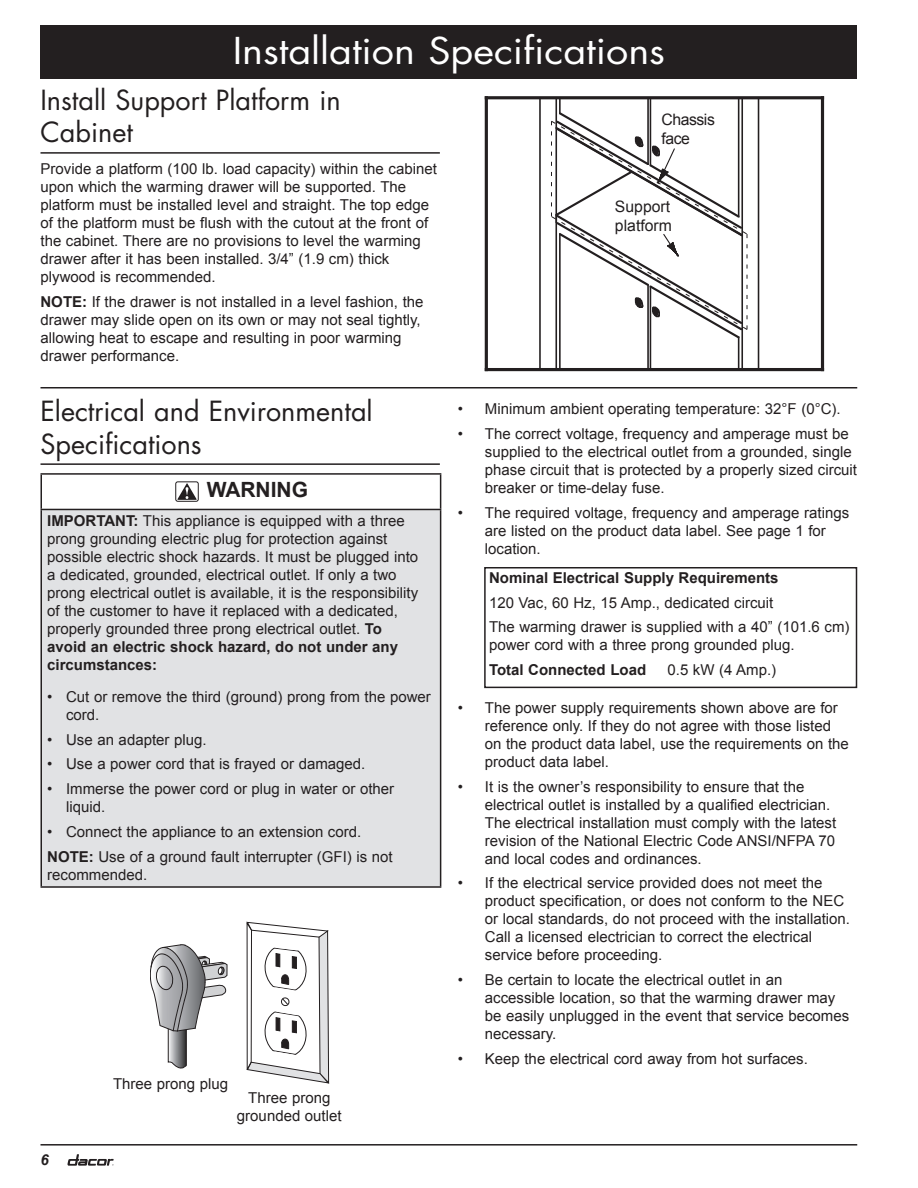
<style>
.page{position:relative;width:918px;height:1188px;background:#fff}
.page>*{position:absolute;margin:0;border:0;box-sizing:border-box;transform-origin:0 0}
.t1{font:36px "Futura Std";color:#fff;scale:1.1 1}
.t2{font:27px/32.4px "Futura Std";color:#231f20}
.t3{font:700 21px "Arial";color:#231f20}
.t4{font:15.75px/18.9px "Arial";color:#231f20}
.t5{font:15.75px/18.9px "Arial";letter-spacing:-.025em;color:#231f20}
.t6{font:15px/18px "Arial";color:#231f20}
.t7{font:700 15px "Arial";color:#231f20}
.t8{font:italic 700 15px "Arial";color:#231f20}
.s1{font-weight:700}
</style>
<div class="page">
<svg style="left:68px;top:1154px;width:46px;height:12px"></svg>
<hr style="left:40px;top:1144px;width:817px;height:2px;background:#231f20">
<div style="left:40px;top:25px;width:817px;height:54px;background:#231f20"></div>
<hr style="left:40px;top:152px;width:400px;height:2px;background:#231f20">
<hr style="left:741px;top:98px;width:2px;height:271px;background:#231f20">
<hr style="left:758px;top:98px;width:1px;height:271px;background:#231f20">
<hr style="left:539px;top:98px;width:2px;height:271px;background:#231f20">
<hr style="left:555px;top:98px;width:2px;height:271px;background:#231f20">
<hr style="left:485px;top:96px;width:339px;height:3px;background:#231f20">
<hr style="left:821px;top:96px;width:3px;height:275px;background:#231f20">
<hr style="left:485px;top:368px;width:339px;height:3px;background:#231f20">
<hr style="left:485px;top:96px;width:3px;height:275px;background:#231f20">
<hr style="left:738px;top:337px;width:1px;height:32px;background:#231f20">
<hr style="left:559px;top:233px;width:2px;height:136px;background:#231f20">
<hr style="left:650px;top:286px;width:1px;height:84px;background:#231f20">
<hr style="left:647px;top:285px;width:2px;height:83px;background:#231f20">
<svg style="left:550px;top:99px;width:198px;height:239px"></svg>
<hr style="left:40px;top:463px;width:400px;height:2px;background:#231f20">
<div style="left:41px;top:509px;width:400px;height:378px;background:#e1e2e4"></div>
<hr style="left:40px;top:473px;width:401px;height:2px;background:#231f20">
<hr style="left:40px;top:475px;width:2px;height:34px;background:#231f20">
<hr style="left:440px;top:475px;width:1px;height:34px;background:#231f20">
<hr style="left:40px;top:509px;width:401px;height:1px;background:#231f20">
<hr style="left:40px;top:510px;width:2px;height:376px;background:#231f20">
<hr style="left:440px;top:510px;width:1px;height:376px;background:#231f20">
<hr style="left:40px;top:886px;width:401px;height:2px;background:#231f20">
<div style="left:175px;top:481px;width:24px;height:21px;border:1px solid #231f20;border-radius:2px"></div>
<svg style="left:177px;top:483px;width:20px;height:17px"></svg>
<div style="left:484px;top:567px;width:373px;height:121px;border:2px solid #231f20"></div>
<hr style="left:40px;top:387px;width:817px;height:1px;background:#231f20">
<svg style="left:246px;top:921px;width:84px;height:163px"></svg>
<svg style="left:150px;top:944px;width:78px;height:125px"></svg>
<h1 class="t1" style="left:233px;top:28px;width:395px">Installation Specifications</h1>
<h2 class="t2" style="left:40px;top:84px;width:302px">Install Support Platform in<br>Cabinet</h2>
<p class="t6" style="left:40px;top:160px;width:398px">Provide a platform (100 lb. load capacity) within the cabinet upon which the warming drawer will be supported. The platform must be installed level and straight. The top edge of the platform must be flush with the cutout at the front of the cabinet. There are no provisions to level the warming drawer after it has been installed. 3/4” (1.9 cm) thick plywood is recommended.</p>
<p class="t6" style="left:40px;top:293px;width:385px"><span class="s1">NOTE:</span> If the drawer is not installed in a level fashion, the drawer may slide open on its own or may not seal tightly, allowing heat to escape and resulting in poor warming drawer performance.</p>
<p class="t5" style="left:661px;top:110px;width:55px">Chassis face</p>
<p class="t4" style="left:615px;top:197px;width:58px">Support platform</p>
<h2 class="t2" style="left:40px;top:395px;width:334px">Electrical and Environmental<br>Specifications</h2>
<h3 class="t3" style="left:207px;top:476px;width:16px">warning</h3>
<p class="t6" style="left:47px;top:512px;width:373px"><span class="s1">IMPORTANT:</span> This appliance is equipped with a three prong grounding electric plug for protection against possible electric shock hazards. It must be plugged into a dedicated, grounded, electrical outlet. If only a two prong electrical outlet is available, it is the responsibility of the customer to have it replaced with a dedicated, properly grounded three prong electrical outlet. <span class="s1">To avoid an electric shock hazard, do not under any circumstances:</span></p>
<p class="t6" style="left:66px;top:688px;width:366px;text-indent:-19px">• Cut or remove the third (ground) prong from the power cord.</p>
<p class="t6" style="left:47px;top:731px;width:161px">• Use an adapter plug.</p>
<p class="t6" style="left:47px;top:755px;width:320px">• Use a power cord that is frayed or damaged.</p>
<p class="t6" style="left:66px;top:780px;width:330px;text-indent:-19px">• Immerse the power cord or plug in water or other liquid.</p>
<p class="t6" style="left:47px;top:819px;width:347px;line-height:24.8px">• Connect the appliance to an extension cord.<br><span class="s1">NOTE:</span> Use of a ground fault interrupter (GFI) is not</p>
<p class="t6" style="left:47px;top:866px;width:102px">recommended.</p>
<p class="t8" style="left:40px;top:1150px;width:10px">6</p>
<p class="t6" style="left:113px;top:1075px;width:117px">Three prong plug</p>
<p class="t6" style="left:237px;top:1089px;width:106px;text-align:center">Three prong grounded outlet</p>
<p class="t6" style="left:458px;top:400px;width:384px">• Minimum ambient operating temperature: 32°F (0°C).</p>
<p class="t6" style="left:485px;top:425px;width:374px;text-indent:-27px">• The correct voltage, frequency and amperage must be supplied to the electrical outlet from a grounded, single phase circuit that is protected by a properly sized circuit breaker or time-delay fuse.</p>
<p class="t6" style="left:485px;top:504px;width:366px;text-indent:-27px">• The required voltage, frequency and amperage ratings are listed on the product data label. See page 1 for location.</p>
<p class="t7" style="left:489px;top:568px;width:291px">Nominal Electrical Supply Requirements</p>
<p class="t6" style="left:489px;top:590px;width:362px;line-height:24.8px">120 Vac, 60 Hz, 15 Amp., dedicated circuit<br>The warming drawer is supplied with a 40” (101.6 cm)</p>
<p class="t6" style="left:489px;top:636px;width:307px">power cord with a three prong grounded plug.</p>
<p class="t7" style="left:489px;top:660px;width:159px">Total Connected Load</p>
<p class="t6" style="left:668px;top:661px;width:110px">0.5 kW (4 Amp.)</p>
<p class="t6" style="left:485px;top:699px;width:365px;text-indent:-27px">• The power supply requirements shown above are for reference only. If they do not agree with those listed on the product data label, use the requirements on the product data label.</p>
<p class="t6" style="left:485px;top:778px;width:353px;text-indent:-27px">• It is the owner’s responsibility to ensure that the electrical outlet is installed by a qualified electrician.<br>The electrical installation must comply with the latest revision of the National Electric Code ANSI/NFPA 70 and local codes and ordinances.</p>
<p class="t6" style="left:485px;top:874px;width:367px;text-indent:-27px">• If the electrical service provided does not meet the product specification, or does not conform to the NEC or local standards, do not proceed with the installation.<br>Call a licensed electrician to correct the electrical service before proceeding.</p>
<p class="t6" style="left:485px;top:971px;width:366px;text-indent:-27px">• Be certain to locate the electrical outlet in an accessible location, so that the warming drawer may be easily unplugged in the event that service becomes necessary.</p>
<p class="t6" style="left:458px;top:1050px;width:352px">• Keep the electrical cord away from hot surfaces.</p>
</div>
